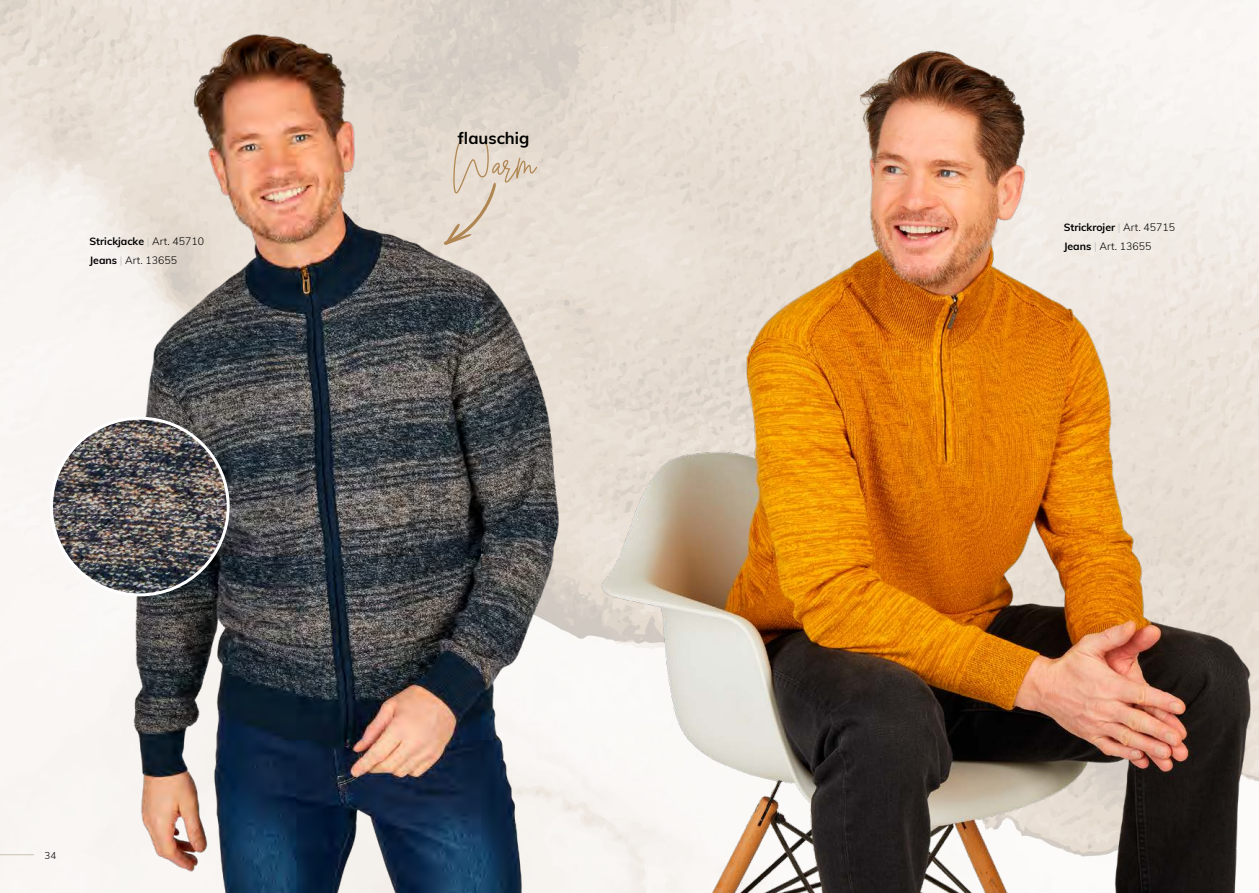
<style>
.page{position:relative;width:1259px;height:893px;background:#fff}
.page>*{position:absolute;margin:0;border:0;box-sizing:border-box;transform-origin:0 0}
.t1{font:700 16.5px "Muli";color:#000}
.t2{font:300 10.5px/19.5px "Muli";color:#000}
.t3{font:300 9.75px "Muli";color:#000}
.s1{font-weight:700}
.s2{color:#b8bbbb}
</style>
<div class="page">
<img style="left:114px;top:3px;width:461px;height:890px">
<img style="left:51px;top:418px;width:177px;height:177px;border-radius:88px">
<img style="left:575px;top:0;width:684px;height:893px">
<hr style="left:0;top:854px;width:34px;height:1px;background:#cbc2b4">
<svg style="left:443px;top:140px;width:94px;height:105px;background:#e2d6c7"></svg>
<p class="t2" style="left:90px;top:230px;width:116px"><span class="s1">Strickjacke</span> <span class="s2">|</span> Art. 45710<br><span class="s1">Jeans</span> <span class="s2">|</span> Art. 13655</p>
<p class="t3" style="left:45px;top:848px;width:13px">34</p>
<h1 class="t1" style="left:458px;top:126px;width:73px">flauschig</h1>
<p class="t2" style="left:1063px;top:217px;width:113px"><span class="s1">Strickrojer</span> <span class="s2">|</span> Art. 45715<br><span class="s1">Jeans</span> <span class="s2">|</span> Art. 13655</p>
</div>
